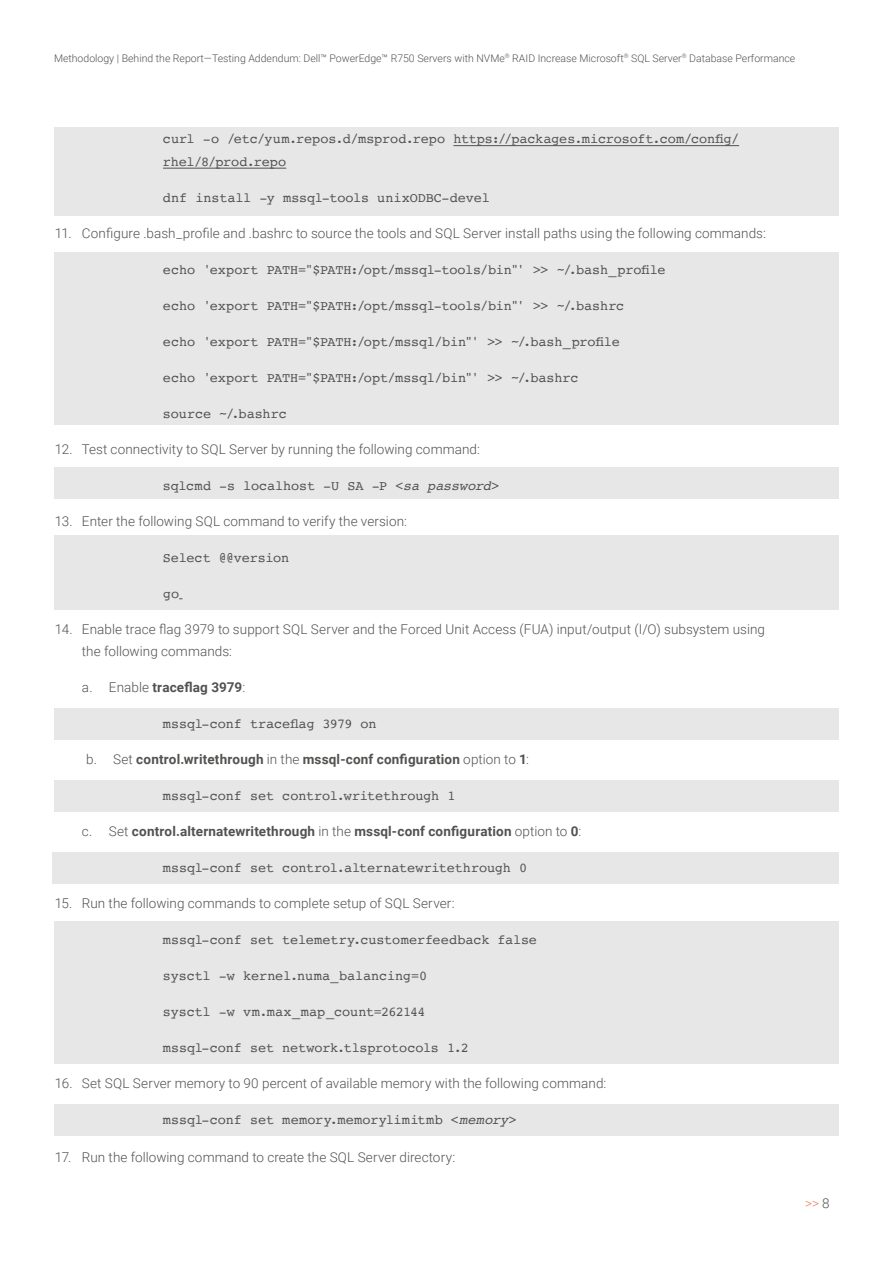
<style>
.page{position:relative;width:893px;height:1263px;background:#fff}
.page>*{position:absolute;margin:0;border:0;box-sizing:border-box;transform-origin:0 0}
.t1{font:13.5px/22.5px "Courier";letter-spacing:-.005em;color:#525250}
.t2{font:300 13.5px/22.5px "Roboto";letter-spacing:.005em;color:#525250}
.t3{font:700 13.5px "Roboto";letter-spacing:.015em;color:#525250}
.t4{font:300 13.5px "Roboto";color:#f27c5e}
.t5{font:300 10.5px "Roboto";color:#525250}
.s1{font-style:italic}
.s2{font-weight:300}
.s3{color:#525250}
</style>
<div class="page">
<div style="left:55px;top:468px;width:784px;height:31px;background:#e7e7e8"></div>
<div style="left:55px;top:708px;width:784px;height:31px;background:#e7e7e8"></div>
<div style="left:55px;top:780px;width:784px;height:32px;background:#e7e7e8"></div>
<div style="left:52px;top:852px;width:787px;height:32px;background:#e7e7e8"></div>
<div style="left:55px;top:1104px;width:784px;height:31px;background:#e7e7e8"></div>
<div style="left:55px;top:921px;width:784px;height:142px;background:#e7e7e8"></div>
<div style="left:55px;top:128px;width:784px;height:74px;background:#e7e7e8"></div>
<div style="left:55px;top:141px;width:784px;height:75px;background:#e7e7e8"></div>
<div style="left:55px;top:535px;width:784px;height:75px;background:#e7e7e8"></div>
<div style="left:55px;top:252px;width:784px;height:173px;background:#e7e7e8"></div>
<hr style="left:453px;top:145px;width:286px;height:1px;background:#525250">
<hr style="left:163px;top:168px;width:123px;height:1px;background:#525250">
<p class="t5" style="left:54px;top:51px;width:743px">Methodology | Behind the Report—Testing Addendum: Dell™ PowerEdge™ R750 Servers with NVMe<sup>®</sup> RAID Increase Microsoft<sup>®</sup> SQL Server<sup>®</sup> Database Performance</p>
<p class="t1" style="left:163px;top:127px;width:578px">curl -o /etc/yum.repos.d/msprod.repo https://packages.microsoft.com/config/ rhel/8/prod.repo</p>
<p class="t1" style="left:163px;top:186px;width:328px">dnf install -y mssql-tools unixODBC-devel</p>
<p class="t2" style="left:55px;top:221px;width:712px">11. Configure .bash_profile and .bashrc to source the tools and SQL Server install paths using the following commands:</p>
<p class="t1" style="left:163px;top:258px;width:504px">echo 'export PATH="$PATH:/opt/mssql-tools/bin"' &gt;&gt; ~/.bash_profile</p>
<p class="t1" style="left:163px;top:294px;width:463px">echo 'export PATH="$PATH:/opt/mssql-tools/bin"' &gt;&gt; ~/.bashrc</p>
<p class="t1" style="left:163px;top:330px;width:458px">echo 'export PATH="$PATH:/opt/mssql/bin"' &gt;&gt; ~/.bash_profile</p>
<p class="t1" style="left:163px;top:366px;width:417px">echo 'export PATH="$PATH:/opt/mssql/bin"' &gt;&gt; ~/.bashrc</p>
<p class="t1" style="left:163px;top:402px;width:125px">source ~/.bashrc</p>
<p class="t2" style="left:55px;top:437px;width:426px">12. Test connectivity to SQL Server by running the following command:</p>
<p class="t1" style="left:163px;top:474px;width:338px">sqlcmd -s localhost -U SA -P &lt;<span class="s1">sa password</span>&gt;</p>
<p class="t2" style="left:55px;top:509px;width:353px">13. Enter the following SQL command to verify the version:</p>
<p class="t1" style="left:163px;top:546px;width:128px">Select @@version</p>
<p class="t1" style="left:163px;top:582px;width:18px">go</p>
<p class="t2" style="left:82px;top:617px;width:685px;text-indent:-27px">14. Enable trace flag 3979 to support SQL Server and the Forced Unit Access (FUA) input/output (I/O) subsystem using the following commands:</p>
<p class="t3" style="left:82px;top:678px;width:165px"><span class="s2">a. Enable</span> traceflag 3979<span class="s2">:</span></p>
<p class="t1" style="left:163px;top:712px;width:215px">mssql-conf traceflag 3979 on</p>
<p class="t3" style="left:86px;top:750px;width:444px"><span class="s2">b. Set</span> control.writethrough <span class="s2">in the</span> mssql-conf configuration <span class="s2">option to</span> 1<span class="s2">:</span></p>
<p class="t1" style="left:163px;top:784px;width:294px">mssql-conf set control.writethrough 1</p>
<p class="t3" style="left:82px;top:822px;width:501px"><span class="s2">c. Set</span> control.alternatewritethrough <span class="s2">in the</span> mssql-conf configuration <span class="s2">option to</span> 0<span class="s2">:</span></p>
<p class="t1" style="left:163px;top:856px;width:366px">mssql-conf set control.alternatewritethrough 0</p>
<p class="t2" style="left:55px;top:892px;width:401px">15. Run the following commands to complete setup of SQL Server:</p>
<p class="t1" style="left:163px;top:928px;width:376px">mssql-conf set telemetry.customerfeedback false</p>
<p class="t1" style="left:163px;top:964px;width:266px">sysctl -w kernel.numa_balancing=0</p>
<p class="t1" style="left:163px;top:1000px;width:264px">sysctl -w vm.max_map_count=262144</p>
<p class="t1" style="left:163px;top:1037px;width:308px">mssql-conf set network.tlsprotocols 1.2</p>
<p class="t2" style="left:55px;top:1072px;width:553px">16. Set SQL Server memory to 90 percent of available memory with the following command:</p>
<p class="t1" style="left:163px;top:1109px;width:355px">mssql-conf set memory.memorylimitmb &lt;<span class="s1">memory</span>&gt;</p>
<p class="t2" style="left:55px;top:1145px;width:402px">17. Run the following command to create the SQL Server directory:</p>
<p class="t4" style="left:805px;top:1194px;width:26px">&gt;&gt; <span class="s3">8</span></p>
</div>
